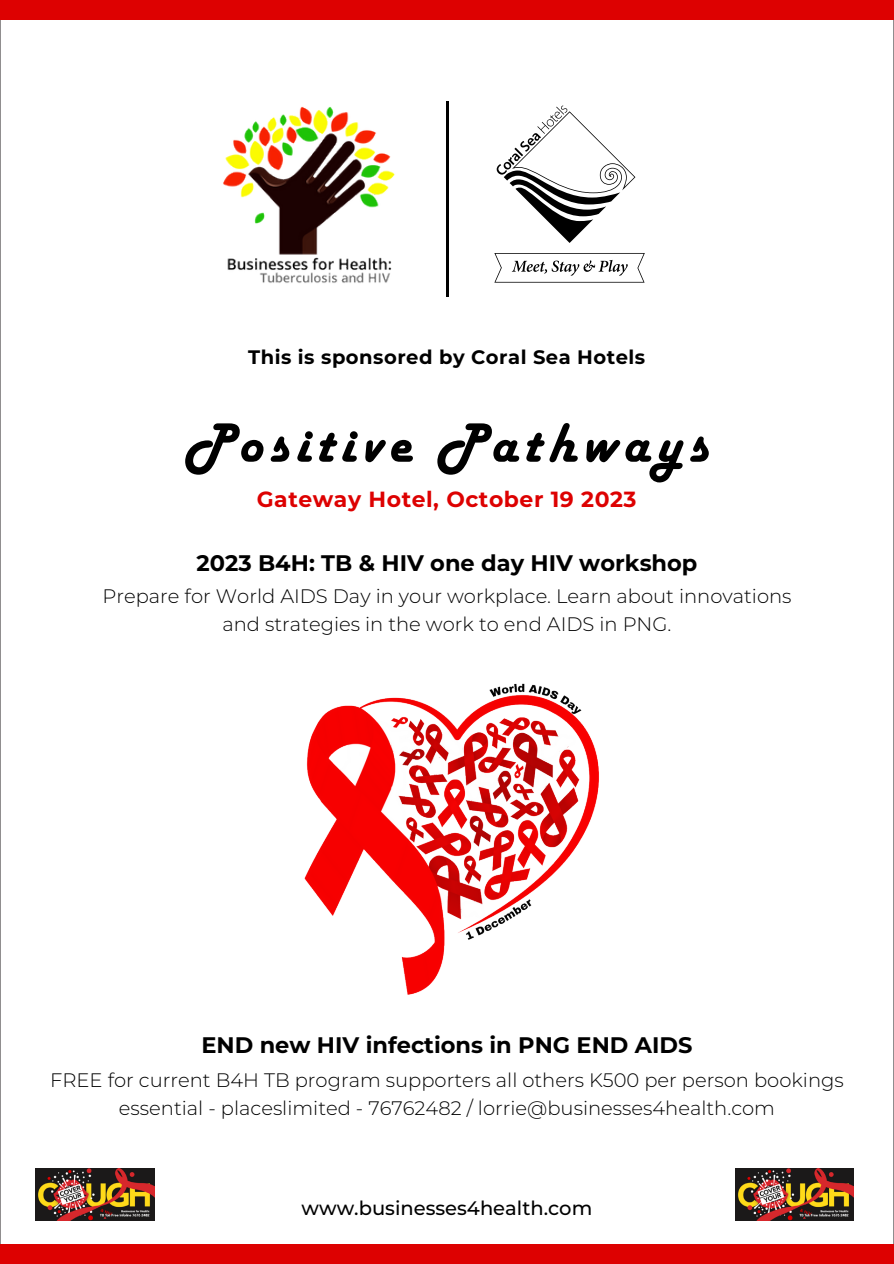
<style>
.page{position:relative;width:894px;height:1264px;background:#fff}
.page>*{position:absolute;margin:0;border:0;box-sizing:border-box;transform-origin:0 0}
.t1{font:700 22.5px "Montserrat";color:#000}
.t2{font:700 21.9px "Montserrat";letter-spacing:.025em;color:#dd0101}
.t3{font:300 19.5px/27.8px "Montserrat";color:#000;text-align:center}
.t4{font:700 19.5px "Montserrat";letter-spacing:.025em;color:#000}
.t5{font:500 19.5px "Montserrat";color:#000}
</style>
<div class="page">
<svg style="left:185px;top:423px;width:78px;height:51px"></svg>
<svg style="left:270px;top:436px;width:19px;height:26px"></svg>
<svg style="left:297px;top:431px;width:16px;height:31px"></svg>
<svg style="left:319px;top:431px;width:38px;height:31px"></svg>
<svg style="left:365px;top:440px;width:20px;height:22px"></svg>
<svg style="left:391px;top:440px;width:22px;height:22px"></svg>
<svg style="left:437px;top:423px;width:82px;height:51px"></svg>
<svg style="left:526px;top:423px;width:51px;height:39px"></svg>
<svg style="left:586px;top:440px;width:97px;height:42px"></svg>
<svg style="left:690px;top:436px;width:18px;height:26px"></svg>
<img style="left:36px;top:1168px;width:118px;height:52px">
<img style="left:304px;top:683px;width:295px;height:312px">
<img style="left:735px;top:1168px;width:118px;height:52px">
<div style="left:0;top:1244px;width:893px;height:19px;background:#dd0101"></div>
<div style="left:0;top:0;width:893px;height:19px;background:#dd0101"></div>
<img style="left:223px;top:106px;width:172px;height:177px">
<svg style="left:496px;top:105px;width:139px;height:138px"></svg>
<svg style="left:494px;top:253px;width:150px;height:29px"></svg>
<hr style="left:445px;top:101px;width:3px;height:196px;background:#000">
<p class="t4" style="left:248px;top:343px;width:398px">This is sponsored by Coral Sea Hotels</p>
<p class="t2" style="left:257px;top:483px;width:381px">Gateway Hotel, October 19 2023</p>
<p class="t1" style="left:196px;top:547px;width:502px">2023 B4H: TB &amp; HIV one day HIV workshop</p>
<p class="t3" style="left:102px;top:581px;width:690px">Prepare for World AIDS Day in your workplace. Learn about innovations and strategies in the work to end AIDS in PNG.</p>
<p class="t1" style="left:201px;top:1029px;width:492px">END new HIV infections in PNG END AIDS</p>
<p class="t3" style="left:50px;top:1065px;width:794px">FREE for current B4H TB program supporters all others K500 per person bookings essential - placeslimited - 76762482 / lorrie@businesses4health.com</p>
<p class="t5" style="left:301px;top:1194px;width:292px">www.businesses4health.com</p>
</div>
